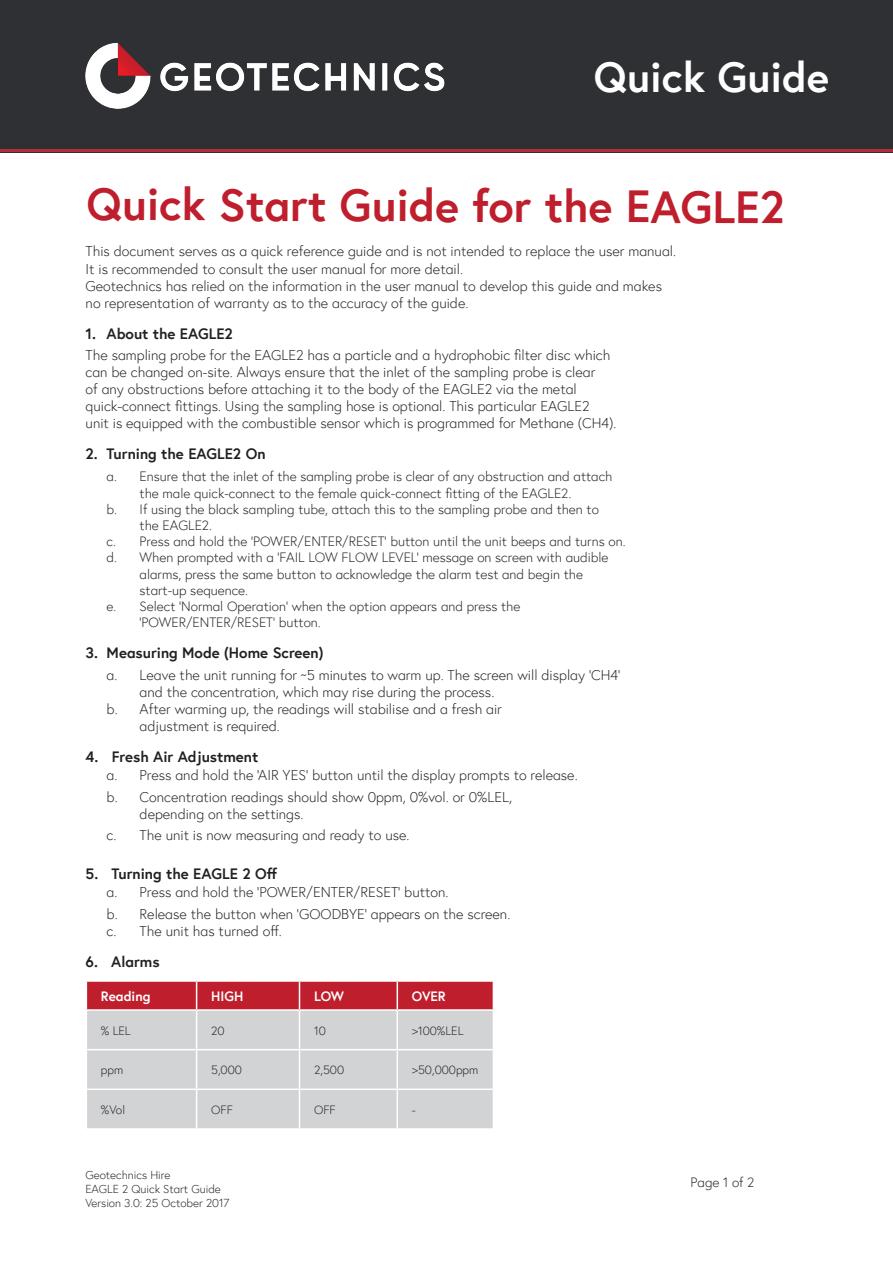
<style>
.page{position:relative;width:893px;height:1263px;background:#fff}
.page>*{position:absolute;margin:0;border:0;box-sizing:border-box;transform-origin:0 0}
.t1{font:700 45px "Europa";letter-spacing:-.005em;color:#bf1e2d}
.t2{font:700 42px "Europa";color:#fff}
.t3{font:700 15px "Europa";color:#231f20}
.t4{font:300 14.25px/17.1px "Europa";color:#231f20}
.t5{font:300 13.5px/16.2px "Europa";color:#231f20}
.t6{font:700 13.5px "Europa";color:#fff}
.t7{font:300 12px "Europa";color:#231f20}
.t8{font:300 11.55px/13.8px "Europa";color:#231f20}
</style>
<div class="page">
<div style="left:0;top:0;width:893px;height:152px;background:#2f3033"></div>
<div style="left:87px;top:1011px;width:406px;height:117px;background:#d1d3d4"></div>
<div style="left:86px;top:981px;width:408px;height:28px;background:#bf1e2d"></div>
<hr style="left:196px;top:1011px;width:1px;height:38px;background:#fff">
<hr style="left:299px;top:1011px;width:1px;height:38px;background:#fff">
<hr style="left:397px;top:1011px;width:1px;height:38px;background:#fff">
<hr style="left:86px;top:1049px;width:111px;height:1px;background:#fff">
<hr style="left:197px;top:1049px;width:102px;height:1px;background:#fff">
<hr style="left:196px;top:1050px;width:1px;height:38px;background:#fff">
<hr style="left:299px;top:1049px;width:98px;height:1px;background:#fff">
<hr style="left:299px;top:1050px;width:1px;height:38px;background:#fff">
<hr style="left:397px;top:1049px;width:97px;height:1px;background:#fff">
<hr style="left:397px;top:1050px;width:1px;height:38px;background:#fff">
<hr style="left:86px;top:1088px;width:111px;height:2px;background:#fff">
<hr style="left:197px;top:1088px;width:102px;height:2px;background:#fff">
<hr style="left:196px;top:1090px;width:1px;height:38px;background:#fff">
<hr style="left:299px;top:1088px;width:98px;height:2px;background:#fff">
<hr style="left:299px;top:1090px;width:1px;height:38px;background:#fff">
<hr style="left:397px;top:1088px;width:97px;height:2px;background:#fff">
<hr style="left:397px;top:1090px;width:1px;height:38px;background:#fff">
<img style="left:85px;top:42px;width:360px;height:67px">
<hr style="left:0;top:149px;width:893px;height:3px;background:#b42e3a">
<p class="t2" style="left:594px;top:49px;width:237px">Quick Guide</p>
<p class="t1" style="left:87px;top:175px;width:700px">Quick Start Guide for the EAGLE2</p>
<p class="t4" style="left:86px;top:243px;width:592px">This document serves as a quick reference guide and is not intended to replace the user manual.<br>It is recommended to consult the user manual for more detail.<br>Geotechnics has relied on the information in the user manual to develop this guide and makes no representation of warranty as to the accuracy of the guide.</p>
<p class="t3" style="left:86px;top:323px;width:149px">1. About the EAGLE2</p>
<p class="t4" style="left:86px;top:346px;width:532px">The sampling probe for the EAGLE2 has a particle and a hydrophobic filter disc which can be changed on-site. Always ensure that the inlet of the sampling probe is clear<br>of any obstructions before attaching it to the body of the EAGLE2 via the metal quick-connect fittings. Using the sampling hose is optional. This particular EAGLE2<br>unit is equipped with the combustible sensor which is programmed for Methane (CH4).</p>
<p class="t3" style="left:86px;top:444px;width:181px">2. Turning the EAGLE2 On</p>
<p class="t5" style="left:107px;top:468px;width:507px">a. Ensure that the inlet of the sampling probe is clear of any obstruction and attach</p>
<p class="t5" style="left:140px;top:484px;width:433px">the male quick-connect to the female quick-connect fitting of the EAGLE2.</p>
<p class="t5" style="left:107px;top:501px;width:494px">b. If using the black sampling tube, attach this to the sampling probe and then to</p>
<p class="t5" style="left:140px;top:517px;width:74px">the EAGLE2.</p>
<p class="t5" style="left:107px;top:533px;width:520px">c. Press and hold the ‘POWER/ENTER/RESET’ button until the unit beeps and turns on.</p>
<p class="t5" style="left:140px;top:549px;width:470px;text-indent:-33px">d. When prompted with a ’FAIL LOW FLOW LEVEL’ message on screen with audible alarms, press the same button to acknowledge the alarm test and begin the start-up sequence.</p>
<p class="t5" style="left:140px;top:598px;width:382px;text-indent:-33px">e. Select ‘Normal Operation’ when the option appears and press the ‘POWER/ENTER/RESET’ button.</p>
<p class="t3" style="left:86px;top:642px;width:239px">3. Measuring Mode (Home Screen)</p>
<p class="t4" style="left:140px;top:666px;width:482px;text-indent:-33px">a. Leave the unit running for ~5 minutes to warm up. The screen will display ‘CH4’ and the concentration, which may rise during the process.</p>
<p class="t4" style="left:140px;top:701px;width:364px;text-indent:-33px">b. After warming up, the readings will stabilise and a fresh air adjustment is required.</p>
<p class="t3" style="left:86px;top:747px;width:174px">4. Fresh Air Adjustment</p>
<p class="t4" style="left:107px;top:766px;width:473px">a. Press and hold the ‘AIR YES’ button until the display prompts to release.</p>
<p class="t4" style="left:140px;top:788px;width:374px;text-indent:-33px">b. Concentration readings should show 0ppm, 0%vol. or 0%LEL, depending on the settings.</p>
<p class="t4" style="left:107px;top:826px;width:304px">c. The unit is now measuring and ready to use.</p>
<p class="t3" style="left:86px;top:864px;width:193px">5. Turning the EAGLE 2 Off</p>
<p class="t4" style="left:107px;top:884px;width:343px">a. Press and hold the ‘POWER/ENTER/RESET’ button.</p>
<p class="t4" style="left:107px;top:905px;width:405px">b. Release the button when ‘GOODBYE’ appears on the screen.</p>
<p class="t4" style="left:107px;top:922px;width:177px">c. The unit has turned off.</p>
<p class="t3" style="left:86px;top:951px;width:75px">6. Alarms</p>
<p class="t6" style="left:101px;top:987px;width:51px">Reading</p>
<p class="t6" style="left:211px;top:987px;width:34px">HIGH</p>
<p class="t6" style="left:314px;top:987px;width:32px">LOW</p>
<p class="t6" style="left:412px;top:987px;width:35px">OVER</p>
<p class="t7" style="left:101px;top:1023px;width:31px">% LEL</p>
<p class="t7" style="left:211px;top:1023px;width:15px">20</p>
<p class="t7" style="left:314px;top:1023px;width:13px">10</p>
<p class="t7" style="left:412px;top:1023px;width:53px">&gt;100%LEL</p>
<p class="t7" style="left:101px;top:1062px;width:24px">ppm</p>
<p class="t7" style="left:211px;top:1062px;width:32px">5,000</p>
<p class="t7" style="left:314px;top:1062px;width:32px">2,500</p>
<p class="t7" style="left:412px;top:1062px;width:68px">&gt;50,000ppm</p>
<p class="t7" style="left:101px;top:1102px;width:26px">%Vol</p>
<p class="t7" style="left:211px;top:1102px;width:23px">OFF</p>
<p class="t7" style="left:314px;top:1102px;width:23px">OFF</p>
<p class="t7" style="left:412px;top:1102px;width:5px">-</p>
<p class="t8" style="left:85px;top:1168px;width:146px">Geotechnics Hire<br>EAGLE 2 Quick Start Guide<br>Version 3.0: 25 October 2017</p>
<p class="t5" style="left:691px;top:1174px;width:65px">Page 1 of 2</p>
</div>
